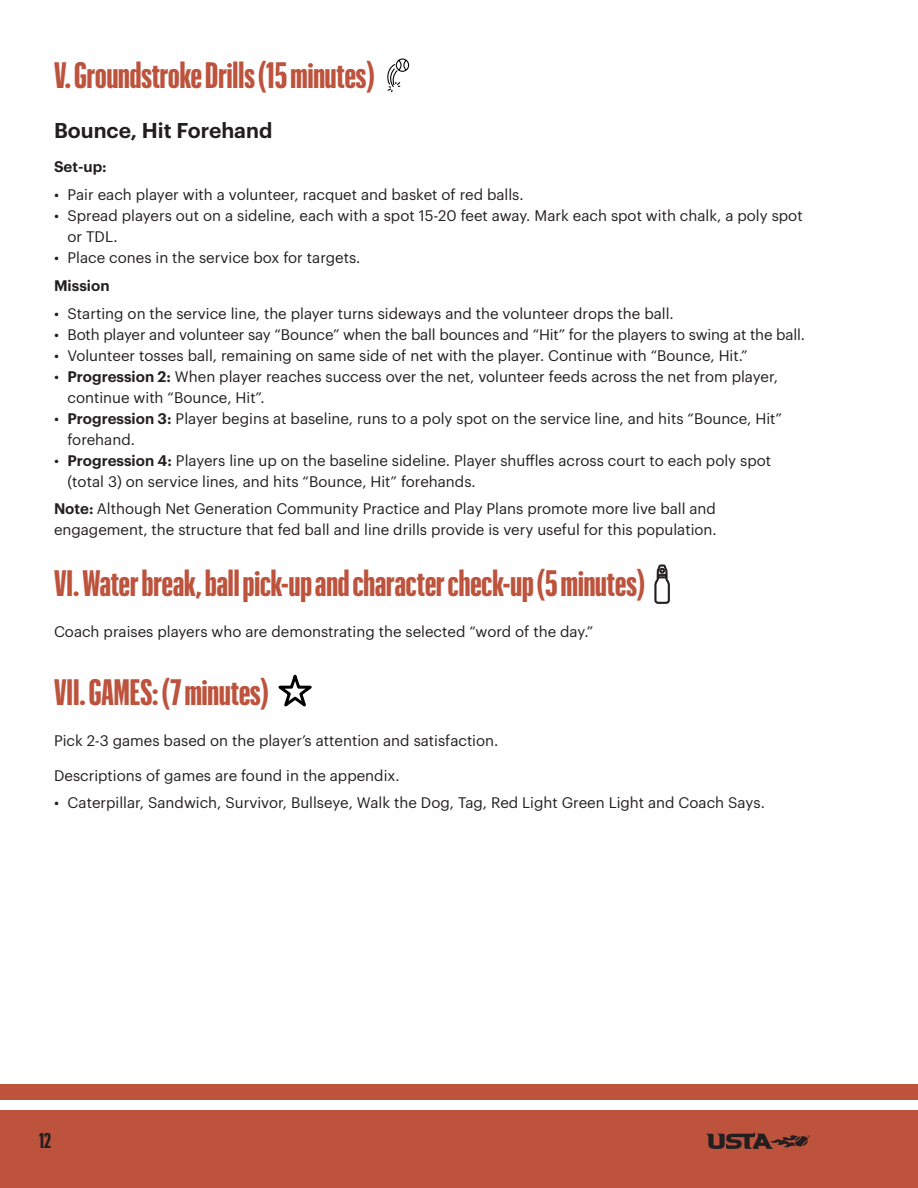
<style>
.page{position:relative;width:918px;height:1188px;background:#fff}
.page>*{position:absolute;margin:0;border:0;box-sizing:border-box;transform-origin:0 0}
.sub_sub{font:700 36px "Graphik XX Cond";color:#bd533d}
.sub_graphik{font:600 21px "Graphik";color:#231f20}
.t1{font:700 21px "Graphik XX Cond";color:#231f20}
.bullets{font:15px/21px "Graphik";color:#231f20}
.body{font:15px "Graphik";color:#231f20}
.body-2{font:600 15px "Graphik";color:#231f20}
.s1{font-weight:600}
</style>
<div class="page">
<div style="left:0;top:1084px;width:918px;height:104px;background:#bd533d"></div>
<div style="left:0;top:1101px;width:918px;height:9px;background:#fff"></div>
<svg style="left:706px;top:1132px;width:104px;height:17px"></svg>
<svg style="left:387px;top:58px;width:23px;height:35px"></svg>
<svg style="left:654px;top:564px;width:16px;height:40px"></svg>
<svg style="left:278px;top:674px;width:34px;height:33px"></svg>
<p class="sub_sub" style="left:54px;top:51px;width:322px">V. Groundstroke Drills (15 minutes)</p>
<p class="sub_graphik" style="left:54px;top:114px;width:220px">Bounce, Hit Forehand</p>
<p class="body-2" style="left:54px;top:156px;width:54px">Set-up:</p>
<p class="bullets" style="left:54px;top:183px;width:471px">• Pair each player with a volunteer, racquet and basket of red balls.</p>
<p class="bullets" style="left:68px;top:204px;width:737px;text-indent:-14px">• Spread players out on a sideline, each with a spot 15-20 feet away. Mark each spot with chalk, a poly spot or TDL.</p>
<p class="bullets" style="left:54px;top:246px;width:308px">• Place cones in the service box for targets.</p>
<p class="body-2" style="left:54px;top:274px;width:57px">Mission</p>
<p class="bullets" style="left:54px;top:302px;width:621px">• Starting on the service line, the player turns sideways and the volunteer drops the ball.</p>
<p class="bullets" style="left:54px;top:323px;width:753px">• Both player and volunteer say “Bounce” when the ball bounces and “Hit” for the players to swing at the ball.</p>
<p class="bullets" style="left:54px;top:344px;width:695px">• Volunteer tosses ball, remaining on same side of net with the player. Continue with “Bounce, Hit.”</p>
<p class="bullets" style="left:68px;top:365px;width:712px;text-indent:-14px">• <span class="s1">Progression 2:</span> When player reaches success over the net, volunteer feeds across the net from player, continue with “Bounce, Hit”.</p>
<p class="bullets" style="left:68px;top:407px;width:716px;text-indent:-14px">• <span class="s1">Progression 3:</span> Player begins at baseline, runs to a poly spot on the service line, and hits “Bounce, Hit” forehand.</p>
<p class="bullets" style="left:68px;top:449px;width:705px;text-indent:-14px">• <span class="s1">Progression 4:</span> Players line up on the baseline sideline. Player shuffles across court to each poly spot (total 3) on service lines, and hits “Bounce, Hit” forehands.</p>
<p class="bullets" style="left:54px;top:497px;width:664px"><span class="s1">Note:</span> Although Net Generation Community Practice and Play Plans promote more live ball and engagement, the structure that fed ball and line drills provide is very useful for this population.</p>
<p class="sub_sub" style="left:54px;top:559px;width:593px">VI. Water break, ball pick-up and character check-up (5 minutes)</p>
<p class="body" style="left:54px;top:621px;width:541px">Coach praises players who are demonstrating the selected “word of the day.”</p>
<p class="sub_sub" style="left:54px;top:668px;width:216px">VII. GAMES: (7 minutes)</p>
<p class="body" style="left:54px;top:730px;width:446px">Pick 2-3 games based on the player’s attention and satisfaction.</p>
<p class="body" style="left:54px;top:764px;width:347px">Descriptions of games are found in the appendix.</p>
<p class="bullets" style="left:54px;top:791px;width:712px">• Caterpillar, Sandwich, Survivor, Bullseye, Walk the Dog, Tag, Red Light Green Light and Coach Says.</p>
<h2 class="t1" style="left:39px;top:1126px;width:14px">12</h2>
</div>
